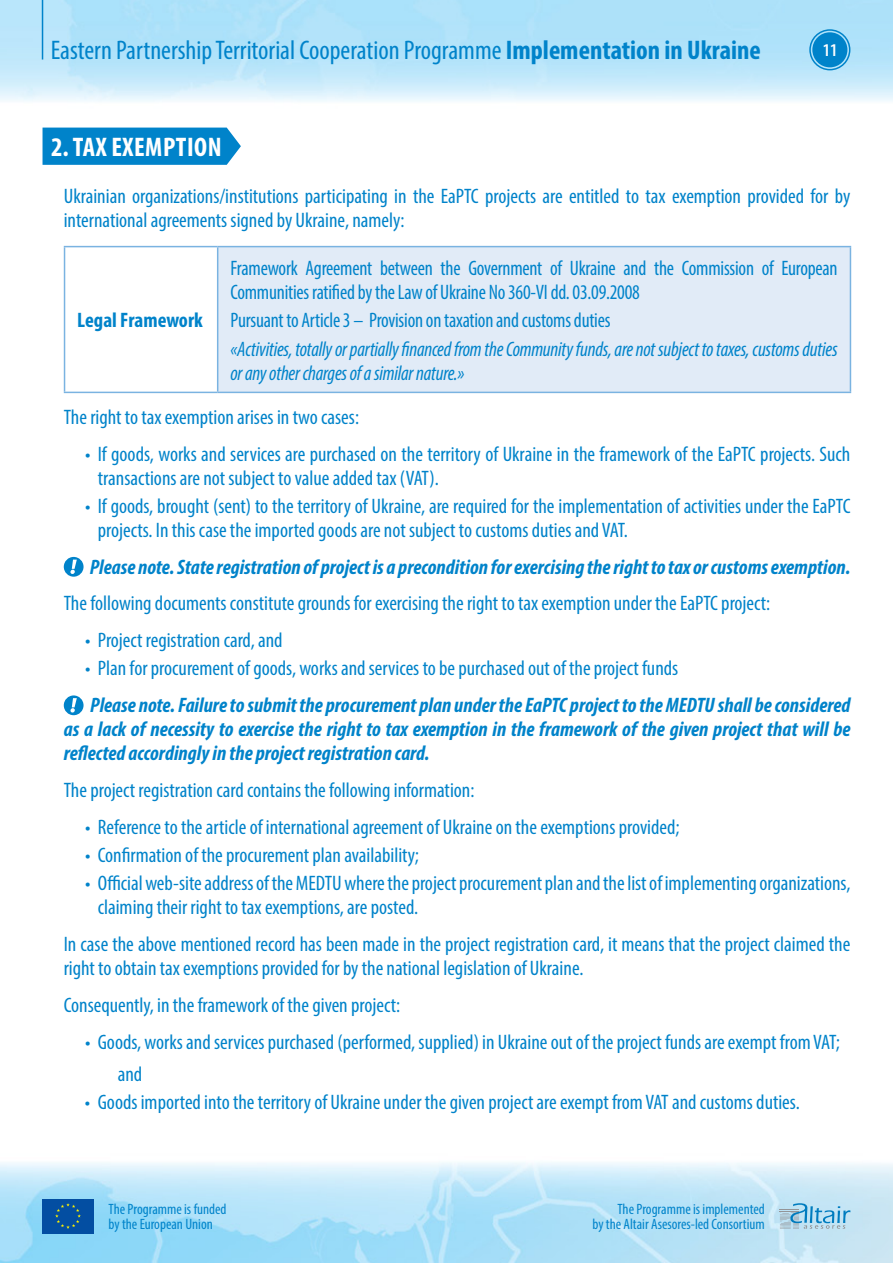
<style>
.page{position:relative;width:893px;height:1263px;background:#fff}
.page>*{position:absolute;margin:0;border:0;box-sizing:border-box;transform-origin:0 0}
.t1{font:condensed 27px "Myriad Pro";color:#0083ca}
.t2{font:700 condensed 27px "Myriad Pro";letter-spacing:.02em;color:#fff}
.t3{font:condensed 21px/24px "Myriad Pro";color:#0083ca}
.t4{font:italic 700 condensed 21px/24px "Myriad Pro";color:#0083ca;text-align:justify}
.t5{font:condensed 21px/24px "Myriad Pro";color:#0083ca;scale:.95 1}
.t6{font:italic condensed 21px/24px "Myriad Pro";letter-spacing:-.01em;color:#0083ca;scale:.95 1}
.t7{font:700 condensed 21px "Myriad Pro";color:#0083ca}
.t8{font:600 condensed 18px "Myriad Pro";color:#fff}
.t9{font:condensed 15px/15px "Myriad Pro";color:#0083ca}
.s1{font-weight:700}
</style>
<div class="page">
<img style="left:0;top:0;width:893px;height:1263px">
<div style="left:812px;top:32px;width:35px;height:35px;background:#0083ca;border-radius:50%"></div>
<div style="left:809px;top:29px;width:41px;height:41px;border:2px solid #0083ca;border-radius:50%"></div>
<hr style="left:42px;top:0;width:1px;height:60px;background:#0083ca">
<div style="left:43px;top:1199px;width:51px;height:34px;background:#034ea2"></div>
<svg style="left:55px;top:1203px;width:26px;height:26px"></svg>
<svg style="left:780px;top:1203px;width:70px;height:26px;background:#9ac9e2"></svg>
<div style="left:43px;top:128px;width:198px;height:37px;background:#0083ca"></div>
<div style="left:218px;top:247px;width:632px;height:145px;background:#e1ebf7"></div>
<hr style="left:64px;top:246px;width:154px;height:1px;background:#7ab3e1">
<hr style="left:64px;top:247px;width:1px;height:145px;background:#7ab3e1">
<hr style="left:218px;top:246px;width:633px;height:1px;background:#7ab3e1">
<hr style="left:217px;top:247px;width:1px;height:145px;background:#7ab3e1">
<hr style="left:850px;top:247px;width:1px;height:145px;background:#7ab3e1">
<hr style="left:64px;top:392px;width:154px;height:1px;background:#7ab3e1">
<hr style="left:218px;top:392px;width:633px;height:1px;background:#7ab3e1">
<svg style="left:64px;top:557px;width:20px;height:20px"></svg>
<svg style="left:64px;top:695px;width:20px;height:20px"></svg>
<p class="t1" style="left:51px;top:34px;width:712px">Eastern Partnership Territorial Cooperation Programme <span class="s1">Implementation in Ukraine</span></p>
<p class="t8" style="left:823px;top:39px;width:16px">11</p>
<p class="t2" style="left:51px;top:130px;width:172px">2. TAX EXEMPTION</p>
<p class="t3" style="left:64px;top:184px;width:788px">Ukrainian organizations/institutions participating in the EaPTC projects are entitled to tax exemption provided for by international agreements signed by Ukraine, namely:</p>
<p class="t5" style="left:230px;top:256px;width:641px">Framework Agreement between the Government of Ukraine and the Commission of European<br>Communities ratified by the Law of Ukraine No 360-VI dd. 03.09.2008</p>
<p class="t5" style="left:230px;top:308px;width:402px">Pursuant to Article 3 – Provision on taxation and customs duties</p>
<p class="t6" style="left:230px;top:336px;width:641px">«Activities, totally or partially financed from the Community funds, are not subject to taxes, customs duties or any other charges of a similar nature.»</p>
<p class="t3" style="left:64px;top:405px;width:297px">The right to tax exemption arises in two cases:</p>
<p class="t3" style="left:98px;top:441px;width:754px;text-indent:-13px">• If goods, works and services are purchased on the territory of Ukraine in the framework of the EaPTC projects. Such transactions are not subject to value added tax (VAT).</p>
<p class="t3" style="left:98px;top:494px;width:754px;text-indent:-13px">• If goods, brought (sent) to the territory of Ukraine, are required for the implementation of activities under the EaPTC projects. In this case the imported goods are not subject to customs duties and VAT.</p>
<p class="t4" style="left:90px;top:554px;width:762px">Please note. State registration of project is a precondition for exercising the right to tax or customs exemption.</p>
<p class="t3" style="left:64px;top:591px;width:708px">The following documents constitute grounds for exercising the right to tax exemption under the EaPTC project:</p>
<p class="t3" style="left:85px;top:628px;width:199px">• Project registration card, and</p>
<p class="t3" style="left:85px;top:656px;width:595px">• Plan for procurement of goods, works and services to be purchased out of the project funds</p>
<p class="t4" style="left:64px;top:693px;width:788px;text-indent:26px">Please note. Failure to submit the procurement plan under the EaPTC project to the MEDTU shall be considered as a lack of necessity to exercise the right to tax exemption in the framework of the given project that will be reflected accordingly in the project registration card.</p>
<p class="t3" style="left:64px;top:778px;width:412px">The project registration card contains the following information:</p>
<p class="t3" style="left:85px;top:814px;width:596px">• Reference to the article of international agreement of Ukraine on the exemptions provided;</p>
<p class="t3" style="left:85px;top:843px;width:335px">• Confirmation of the procurement plan availability;</p>
<p class="t3" style="left:98px;top:871px;width:754px;text-indent:-13px">• Official web-site address of the MEDTU where the project procurement plan and the list of implementing organizations, claiming their right to tax exemptions, are posted.</p>
<p class="t3" style="left:64px;top:932px;width:788px">In case the above mentioned record has been made in the project registration card, it means that the project claimed the right to obtain tax exemptions provided for by the national legislation of Ukraine.</p>
<p class="t3" style="left:64px;top:992px;width:338px">Consequently, in the framework of the given project:</p>
<p class="t3" style="left:118px;top:1025px;width:724px;line-height:32.5px;text-indent:-33px">• Goods, works and services purchased (performed, supplied) in Ukraine out of the project funds are exempt from VAT; and</p>
<p class="t3" style="left:85px;top:1090px;width:716px">• Goods imported into the territory of Ukraine under the given project are exempt from VAT and customs duties.</p>
<p class="t7" style="left:77px;top:307px;width:127px">Legal Framework</p>
<p class="t9" style="left:109px;top:1201px;width:119px">The Programme is funded by the European Union</p>
<p class="t9" style="left:592px;top:1201px;width:174px;text-align:right">The Programme is implemented<br>by the Altair Asesores-led Consortium</p>
</div>
